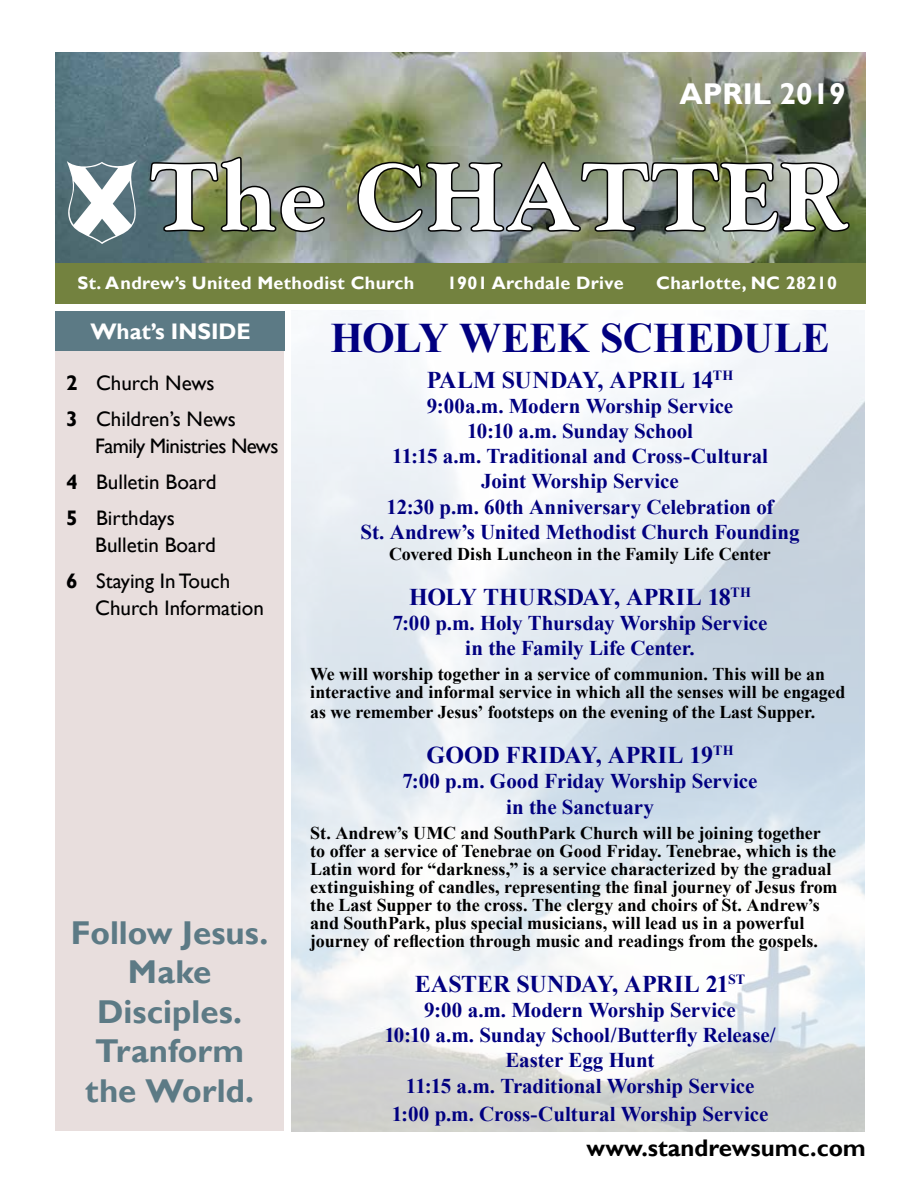
<style>
.page{position:relative;width:918px;height:1188px;background:#fff}
.page>*{position:absolute;margin:0;border:0;box-sizing:border-box;transform-origin:0 0}
.t1{font:800 96px "Goudy";letter-spacing:.02em;color:#fff}
.t2{font:700 42px "Times New Roman";letter-spacing:-.01em;color:#010080}
.t3{font:700 33px/39.6px "Gill Sans";color:#5c7a85;text-align:center}
.t4{font:700 30px "Gill Sans";color:#fff}
.t5{font:700 24px "Times New Roman";color:#010080}
.t6{font:700 24px "Gill Sans";color:#000}
.t7{font:700 22.5px "Gill Sans";color:#fff}
.t8{font:700 21px/25.2px "Times New Roman";letter-spacing:-.005em;color:#010080;text-align:center}
.t9{font:21px/36px "Gill Sans";color:#000}
.t10{font:21px/36px "Gill Sans";letter-spacing:-.025em;color:#000}
.t11{font:700 18px/18px "Times New Roman";letter-spacing:-.005em;color:#000}
.t12{font:700 18px "Gill Sans";letter-spacing:.02em;color:#fff}
.s1{font-weight:700}
</style>
<div class="page">
<img style="left:55px;top:53px;width:810px;height:210px">
<div style="left:56px;top:338px;width:228px;height:793px;background:#e8dedd"></div>
<div style="left:55px;top:263px;width:810px;height:41px;background:#73823f"></div>
<div style="left:55px;top:311px;width:230px;height:39px;background:#5c7a85"></div>
<svg style="left:67px;top:160px;width:73px;height:84px"></svg>
<img style="left:148px;top:155px;width:178px;height:88px">
<img style="left:356px;top:160px;width:495px;height:83px">
<h3 class="t4" style="left:679px;top:76px;width:168px">APRIL 2019</h3>
<h1 class="t1" style="left:150px;top:141px;width:700px">The CHATTER</h1>
<p class="t12" style="left:77px;top:272px;width:338px">St. Andrew’s United Methodist Church</p>
<p class="t12" style="left:447px;top:272px;width:178px">1901 Archdale Drive</p>
<p class="t12" style="left:656px;top:272px;width:182px">Charlotte, NC 28210</p>
<p class="t7" style="left:90px;top:318px;width:162px">What’s INSIDE</p>
<p class="t9" style="left:66px;top:365px;width:171px"><span class="s1">2</span> Church News<br><span class="s1">3</span> Children’s News</p>
<p class="t10" style="left:66px;top:428px;width:214px;text-indent:29px">Family Ministries News<br><span class="s1">4</span> Bulletin Board<br><span class="s1">5</span> Birthdays</p>
<p class="t9" style="left:66px;top:527px;width:166px;text-indent:29px">Bulletin Board<br><span class="s1">6</span> Staying In Touch</p>
<p class="t9" style="left:95px;top:590px;width:170px">Church Information</p>
<h3 class="t3" style="left:71px;top:913px;width:199px">Follow Jesus.<br>Make<br>Disciples.<br>Tranform the World.</h3>
<h2 class="t2" style="left:330px;top:309px;width:501px">HOLY WEEK SCHEDULE</h2>
<h3 class="t5" style="left:427px;top:363px;width:308px">PALM SUNDAY, APRIL 14<sup>TH</sup></h3>
<p class="t8" style="left:360px;top:393px;width:441px">9:00a.m. Modern Worship Service<br>10:10 a.m. Sunday School<br>11:15 a.m. Traditional and Cross-Cultural<br>Joint Worship Service<br>12:30 p.m. 60th Anniversary Celebration of<br>St. Andrew’s United Methodist Church Founding</p>
<p class="t11" style="left:389px;top:544px;width:383px">Covered Dish Luncheon in the Family Life Center</p>
<h3 class="t5" style="left:409px;top:580px;width:343px">HOLY THURSDAY, APRIL 18<sup>TH</sup></h3>
<p class="t8" style="left:393px;top:610px;width:376px">7:00 p.m. Holy Thursday Worship Service in the Family Life Center.</p>
<p class="t11" style="left:310px;top:665px;width:537px">We will worship together in a service of communion. This will be an interactive and informal service in which all the senses will be engaged</p>
<p class="t11" style="left:310px;top:703px;width:506px">as we remember Jesus’ footsteps on the evening of the Last Supper.</p>
<h3 class="t5" style="left:427px;top:739px;width:308px">GOOD FRIDAY, APRIL 19<sup>TH</sup></h3>
<p class="t8" style="left:403px;top:768px;width:356px">7:00 p.m. Good Friday Worship Service in the Sanctuary</p>
<p class="t11" style="left:310px;top:823px;width:529px">St. Andrew’s UMC and SouthPark Church will be joining together to offer a service of Tenebrae on Good Friday. Tenebrae, which is the Latin word for “darkness,” is a service characterized by the gradual extinguishing of candles, representing the final journey of Jesus from the Last Supper to the cross. The clergy and choirs of St. Andrew’s and SouthPark, plus special musicians, will lead us in a powerful journey of reflection through music and readings from the gospels.</p>
<h3 class="t5" style="left:415px;top:967px;width:332px">EASTER SUNDAY, APRIL 21<sup>ST</sup></h3>
<p class="t8" style="left:384px;top:997px;width:393px">9:00 a.m. Modern Worship Service<br>10:10 a.m. Sunday School/Butterfly Release/ Easter Egg Hunt<br>11:15 a.m. Traditional Worship Service</p>
<p class="t8" style="left:392px;top:1101px;width:378px">1:00 p.m. Cross-Cultural Worship Service</p>
<h3 class="t6" style="left:587px;top:1134px;width:281px">www.standrewsumc.com</h3>
</div>
